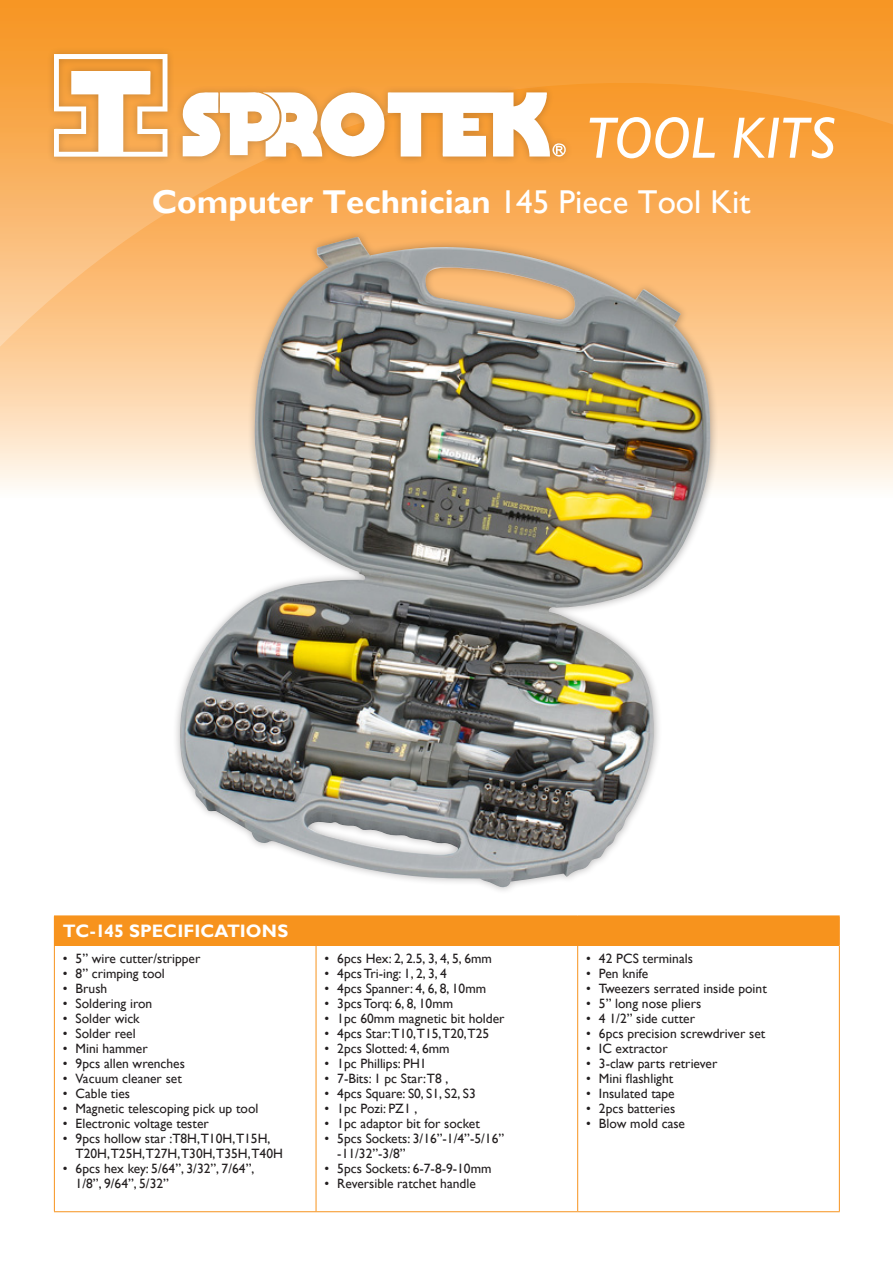
<style>
.page{position:relative;width:893px;height:1263px;background:#fff}
.page>*{position:absolute;margin:0;border:0;box-sizing:border-box;transform-origin:0 0}
.t1{font:italic 58.8px "Gill Sans";letter-spacing:-.005em;color:#fff}
.t2{font:700 33px "Gill Sans";color:#fff}
.t3{font:700 18px "Gill Sans";letter-spacing:.005em;color:#fff}
.t4{font:13.5px/15px "Gill Sans";color:#231f20}
.s1{font-weight:400}
</style>
<div class="page">
<svg style="left:0;top:347px;width:893px;height:141px;background:#fde0c0"></svg>
<svg style="left:0;top:0;width:893px;height:347px;background:#f9a84c"></svg>
<div style="left:46px;top:46px;width:527px;height:119px;background:#231f20;opacity:.25"></div>
<svg style="left:54px;top:54px;width:113px;height:103px"></svg>
<svg style="left:182px;top:92px;width:385px;height:66px"></svg>
<div style="left:54px;top:916px;width:785px;height:29px;background:#f7931d"></div>
<hr style="left:54px;top:915px;width:262px;height:1px;background:#f7931d">
<hr style="left:316px;top:915px;width:262px;height:1px;background:#f7931d">
<hr style="left:578px;top:915px;width:262px;height:1px;background:#f7931d">
<svg style="left:839px;top:916px;width:1px;height:29px"></svg>
<hr style="left:54px;top:945px;width:1px;height:266px;background:#f7931d">
<hr style="left:316px;top:945px;width:1px;height:266px;background:#f7931d">
<hr style="left:577px;top:945px;width:1px;height:266px;background:#f7931d">
<hr style="left:839px;top:945px;width:1px;height:266px;background:#f7931d">
<hr style="left:54px;top:1211px;width:262px;height:1px;background:#f7931d">
<hr style="left:316px;top:1211px;width:262px;height:1px;background:#f7931d">
<hr style="left:578px;top:1211px;width:262px;height:1px;background:#f7931d">
<div style="left:172px;top:229px;width:546px;height:666px;background:#231f20;opacity:.35"></div>
<img style="left:180px;top:237px;width:531px;height:650px">
<p class="t1" style="left:586px;top:104px;width:252px">TOOL KITS</p>
<p class="t2" style="left:152px;top:183px;width:600px">Computer Technician <span class="s1">145 Piece Tool Kit</span></p>
<p class="t3" style="left:63px;top:920px;width:227px">TC-145 SPECIFICATIONS</p>
<p class="t4" style="left:63px;top:951px;width:139px">• 5” wire cutter/stripper</p>
<p class="t4" style="left:63px;top:966px;width:103px">• 8” crimping tool</p>
<p class="t4" style="left:63px;top:981px;width:46px">• Brush</p>
<p class="t4" style="left:63px;top:996px;width:91px">• Soldering iron</p>
<p class="t4" style="left:63px;top:1011px;width:78px">• Solder wick</p>
<p class="t4" style="left:63px;top:1026px;width:74px">• Solder reel</p>
<p class="t4" style="left:63px;top:1041px;width:86px">• Mini hammer</p>
<p class="t4" style="left:63px;top:1056px;width:124px">• 9pcs allen wrenches</p>
<p class="t4" style="left:63px;top:1071px;width:121px">• Vacuum cleaner set</p>
<p class="t4" style="left:63px;top:1086px;width:69px">• Cable ties</p>
<p class="t4" style="left:63px;top:1101px;width:197px">• Magnetic telescoping pick up tool</p>
<p class="t4" style="left:63px;top:1116px;width:147px">• Electronic voltage tester</p>
<p class="t4" style="left:76px;top:1131px;width:209px;text-indent:-13px">• 9pcs hollow star :T8H,T10H,T15H,<br>T20H,T25H,T27H,T30H,T35H,T40H</p>
<p class="t4" style="left:76px;top:1161px;width:180px;text-indent:-13px">• 6pcs hex key: 5/64”, 3/32”, 7/64”,<br>1/8”, 9/64”, 5/32”</p>
<p class="t4" style="left:325px;top:951px;width:169px">• 6pcs Hex: 2, 2.5, 3, 4, 5, 6mm</p>
<p class="t4" style="left:325px;top:966px;width:124px">• 4pcs Tri-ing: 1, 2, 3, 4</p>
<p class="t4" style="left:325px;top:981px;width:163px">• 4pcs Spanner: 4, 6, 8, 10mm</p>
<p class="t4" style="left:325px;top:996px;width:130px">• 3pcs Torq: 6, 8, 10mm</p>
<p class="t4" style="left:325px;top:1011px;width:182px">• 1pc 60mm magnetic bit holder</p>
<p class="t4" style="left:325px;top:1026px;width:166px">• 4pcs Star:T10,T15,T20,T25</p>
<p class="t4" style="left:325px;top:1041px;width:127px">• 2pcs Slotted: 4, 6mm</p>
<p class="t4" style="left:325px;top:1056px;width:104px">• 1pc Phillips: PH1</p>
<p class="t4" style="left:325px;top:1071px;width:125px">• 7-Bits: 1 pc Star:T8 ,</p>
<p class="t4" style="left:325px;top:1086px;width:153px">• 4pcs Square: S0, S1, S2, S3</p>
<p class="t4" style="left:325px;top:1101px;width:94px">• 1pc Pozi: PZ1 ,</p>
<p class="t4" style="left:325px;top:1116px;width:157px">• 1pc adaptor bit for socket</p>
<p class="t4" style="left:337px;top:1131px;width:168px;text-indent:-13px">• 5pcs Sockets: 3/16”-1/4”-5/16” -11/32”-3/8”</p>
<p class="t4" style="left:325px;top:1161px;width:168px">• 5pcs Sockets: 6-7-8-9-10mm</p>
<p class="t4" style="left:325px;top:1176px;width:153px">• Reversible ratchet handle</p>
<p class="t4" style="left:586px;top:951px;width:108px">• 42 PCS terminals</p>
<p class="t4" style="left:586px;top:966px;width:64px">• Pen knife</p>
<p class="t4" style="left:586px;top:981px;width:182px">• Tweezers serrated inside point</p>
<p class="t4" style="left:586px;top:996px;width:116px">• 5” long nose pliers</p>
<p class="t4" style="left:586px;top:1011px;width:110px">• 4 1/2” side cutter</p>
<p class="t4" style="left:586px;top:1026px;width:181px">• 6pcs precision screwdriver set</p>
<p class="t4" style="left:586px;top:1041px;width:83px">• IC extractor</p>
<p class="t4" style="left:586px;top:1056px;width:133px">• 3-claw parts retriever</p>
<p class="t4" style="left:586px;top:1071px;width:89px">• Mini flashlight</p>
<p class="t4" style="left:586px;top:1086px;width:90px">• Insulated tape</p>
<p class="t4" style="left:586px;top:1101px;width:91px">• 2pcs batteries</p>
<p class="t4" style="left:586px;top:1116px;width:100px">• Blow mold case</p>
</div>
